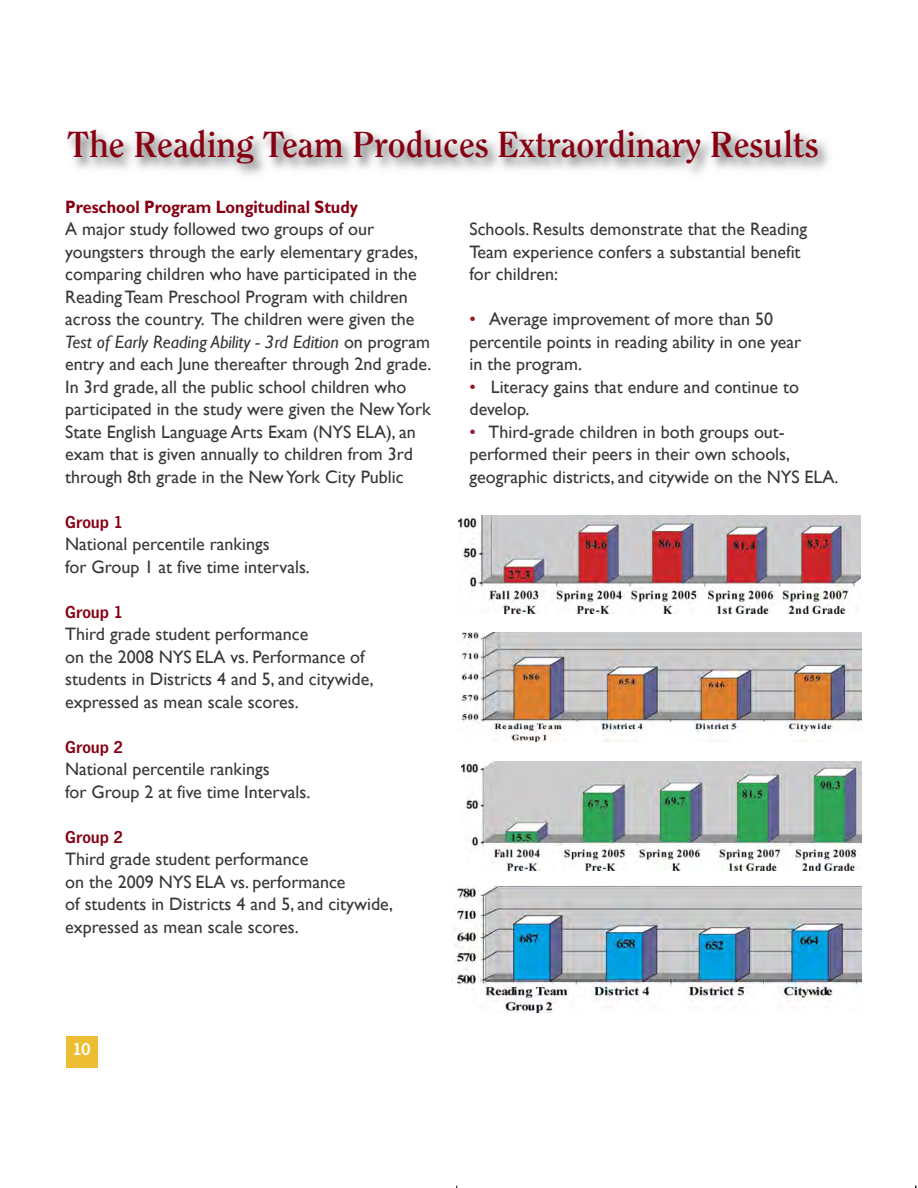
<style>
.page{position:relative;width:918px;height:1188px;background:#fff}
.page>*{position:absolute;margin:0;border:0;box-sizing:border-box;transform-origin:0 0}
.t1{font:700 36px "Clearface";letter-spacing:-.005em;color:#860012}
.t2{font:18px/22.5px "Gill Sans";color:#393738}
.t3{font:700 18px "Gill Sans";color:#860012;scale:.9 1}
.t4{font:600 18px "News Got T";color:#860012}
.t5{font:600 18px "News Got T";color:#fff}
.s1{font-style:italic}
.s2{color:#921a2a}
</style>
<div class="page">
<div style="left:66px;top:1036px;width:31px;height:32px;background:#edbe34"></div>
<img style="left:69px;top:132px;width:760px;height:43px">
<img style="left:459px;top:632px;width:403px;height:110px">
<img style="left:458px;top:516px;width:402px;height:97px">
<img style="left:461px;top:762px;width:401px;height:109px">
<img style="left:454px;top:885px;width:408px;height:127px">
<h1 class="t1" style="left:67px;top:123px;width:753px">The Reading Team Produces Extraordinary Results</h1>
<p class="t3" style="left:65px;top:196px;width:327px">Preschool Program Longitudinal Study</p>
<p class="t2" style="left:65px;top:218px;width:368px">A major study followed two groups of our youngsters through the early elementary grades, comparing children who have participated in the Reading Team Preschool Program with children across the country. The children were given the <span class="s1">Test of Early Reading Ability - 3rd Edition</span> on program entry and each June thereafter through 2nd grade.<br>In 3rd grade, all the public school children who participated in the study were given the New York State English Language Arts Exam (NYS ELA), an exam that is given annually to children from 3rd through 8th grade in the New York City Public</p>
<p class="t2" style="left:469px;top:218px;width:339px">Schools. Results demonstrate that the Reading<br>Team experience confers a substantial benefit for children:</p>
<p class="t2" style="left:469px;top:308px;width:333px"><span class="s2">•</span> Average improvement of more than 50 percentile points in reading ability in one year in the program.</p>
<p class="t2" style="left:469px;top:375px;width:331px"><span class="s2">•</span> Literacy gains that endure and continue to develop.</p>
<p class="t2" style="left:469px;top:420px;width:370px"><span class="s2">•</span> Third-grade children in both groups out&shy;performed their peers in their own schools, geographic districts, and citywide on the NYS ELA.</p>
<p class="t4" style="left:65px;top:511px;width:59px">Group 1</p>
<p class="t2" style="left:65px;top:533px;width:246px">National percentile rankings<br>for Group 1 at five time intervals.</p>
<p class="t4" style="left:65px;top:601px;width:59px">Group 1</p>
<p class="t2" style="left:65px;top:623px;width:310px">Third grade student performance<br>on the 2008 NYS ELA vs. Performance of students in Districts 4 and 5, and citywide, expressed as mean scale scores.</p>
<p class="t4" style="left:65px;top:736px;width:59px">Group 2</p>
<p class="t2" style="left:65px;top:758px;width:247px">National percentile rankings<br>for Group 2 at five time Intervals.</p>
<p class="t4" style="left:65px;top:826px;width:59px">Group 2</p>
<p class="t2" style="left:65px;top:848px;width:329px">Third grade student performance<br>on the 2009 NYS ELA vs. performance<br>of students in Districts 4 and 5, and citywide, expressed as mean scale scores.</p>
<p class="t5" style="left:72px;top:1039px;width:20px">10</p>
</div>
